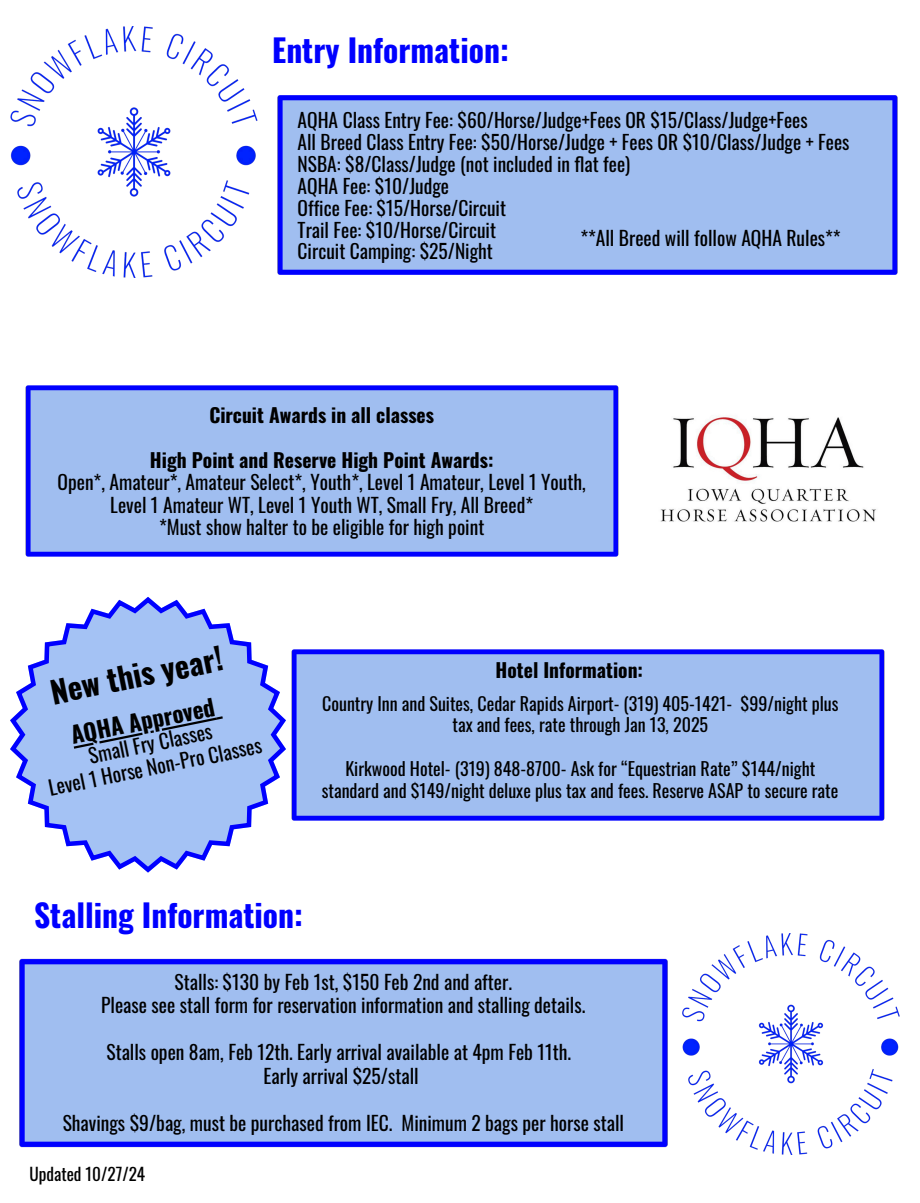
<style>
.page{position:relative;width:920px;height:1203px;background:#fff}
.page>*{position:absolute;margin:0;border:0;box-sizing:border-box;transform-origin:0 0}
.t1{font:700 31.5px "Oswald";color:#00f}
.t2{font:700 30.45px "Oswald";color:#000}
.t3{font:700 22.8px "Oswald";color:#000}
.t4{font:19.8px/23.7px "Oswald";color:#000;text-align:center}
.t5{font:19.5px/21.9px "Oswald";color:#000;text-align:center}
.t6{font:700 19.5px "Oswald";color:#000}
.t7{font:18px/21.3px "Oswald";color:#000;text-align:center}
.t8{font:17.1px "Oswald";color:#000}
.s1{font-weight:700}
</style>
<div class="page">
<img style="left:686px;top:933px;width:214px;height:221px">
<img style="left:10px;top:26px;width:248px;height:251px">
<img style="left:25px;top:385px;width:594px;height:172px">
<img style="left:660px;top:417px;width:216px;height:105px">
<img style="left:277px;top:95px;width:621px;height:180px">
<img style="left:19px;top:958px;width:667px;height:190px">
<img style="left:291px;top:649px;width:594px;height:172px">
<svg style="left:10px;top:597px;width:276px;height:275px"></svg>
<svg style="left:74px;top:716px;width:149px;height:33px;background:#9ab6e5"></svg>
<h3 class="t1" style="left:272px;top:25px;width:238px">Entry Information:</h3>
<h3 class="t5" style="left:297px;top:108px;width:553px;text-align:left">AQHA Class Entry Fee: $60/Horse/Judge+Fees OR $15/Class/Judge+Fees<br>All Breed Class Entry Fee: $50/Horse/Judge + Fees OR $10/Class/Judge + Fees NSBA: $8/Class/Judge (not included in flat fee)<br>AQHA Fee: $10/Judge<br>Office Fee: $15/Horse/Circuit<br>Trail Fee: $10/Horse/Circuit<br>Circuit Camping: $25/Night</h3>
<p class="t5" style="left:580px;top:226px;width:262px">**All Breed will follow AQHA Rules**</p>
<h1 class="t6" style="left:209px;top:399px;width:226px">Circuit Awards in all classes</h1>
<h3 class="t5" style="left:58px;top:447px;width:529px;line-height:22.5px"><span class="s1">High Point and Reserve High Point Awards:<br></span>Open*, Amateur*, Amateur Select*, Youth*, Level 1 Amateur, Level 1 Youth, Level 1 Amateur WT, Level 1 Youth WT, Small Fry, All Breed*<br>*Must show halter to be eligible for high point</h3>
<h3 class="t2" style="left:46px;top:670px;width:176px;rotate:-12deg">New this year!</h3>
<h3 class="t3" style="left:68px;top:718px;width:147px;rotate:-12deg">AQHA Approved</h3>
<h3 class="t4" style="left:41px;top:753px;width:218px;rotate:-12deg">Small Fry Classes<br>Level 1 Horse Non-Pro Classes</h3>
<p class="t6" style="left:495px;top:654px;width:149px">Hotel Information:</p>
<p class="t7" style="left:322px;top:692px;width:517px">Country Inn and Suites, Cedar Rapids Airport- (319) 405-1421- $99/night plus tax and fees, rate through Jan 13, 2025</p>
<h3 class="t7" style="left:321px;top:757px;width:518px">Kirkwood Hotel- (319) 848-8700- Ask for “Equestrian Rate” $144/night standard and $149/night deluxe plus tax and fees. Reserve ASAP to secure rate</h3>
<h1 class="t1" style="left:34px;top:890px;width:270px">Stalling Information:</h1>
<p class="t5" style="left:101px;top:969px;width:485px;line-height:23.7px">Stalls: $130 by Feb 1st, $150 Feb 2nd and after.<br>Please see stall form for reservation information and stalling details.</p>
<h2 class="t5" style="left:106px;top:1039px;width:466px;line-height:23.7px">Stalls open 8am, Feb 12th. Early arrival available at 4pm Feb 11th.<br>Early arrival $25/stall</h2>
<h3 class="t5" style="left:63px;top:1111px;width:562px">Shavings $9/bag, must be purchased from IEC. Minimum 2 bags per horse stall</h3>
<p class="t8" style="left:30px;top:1161px;width:117px">Updated 10/27/24</p>
</div>
